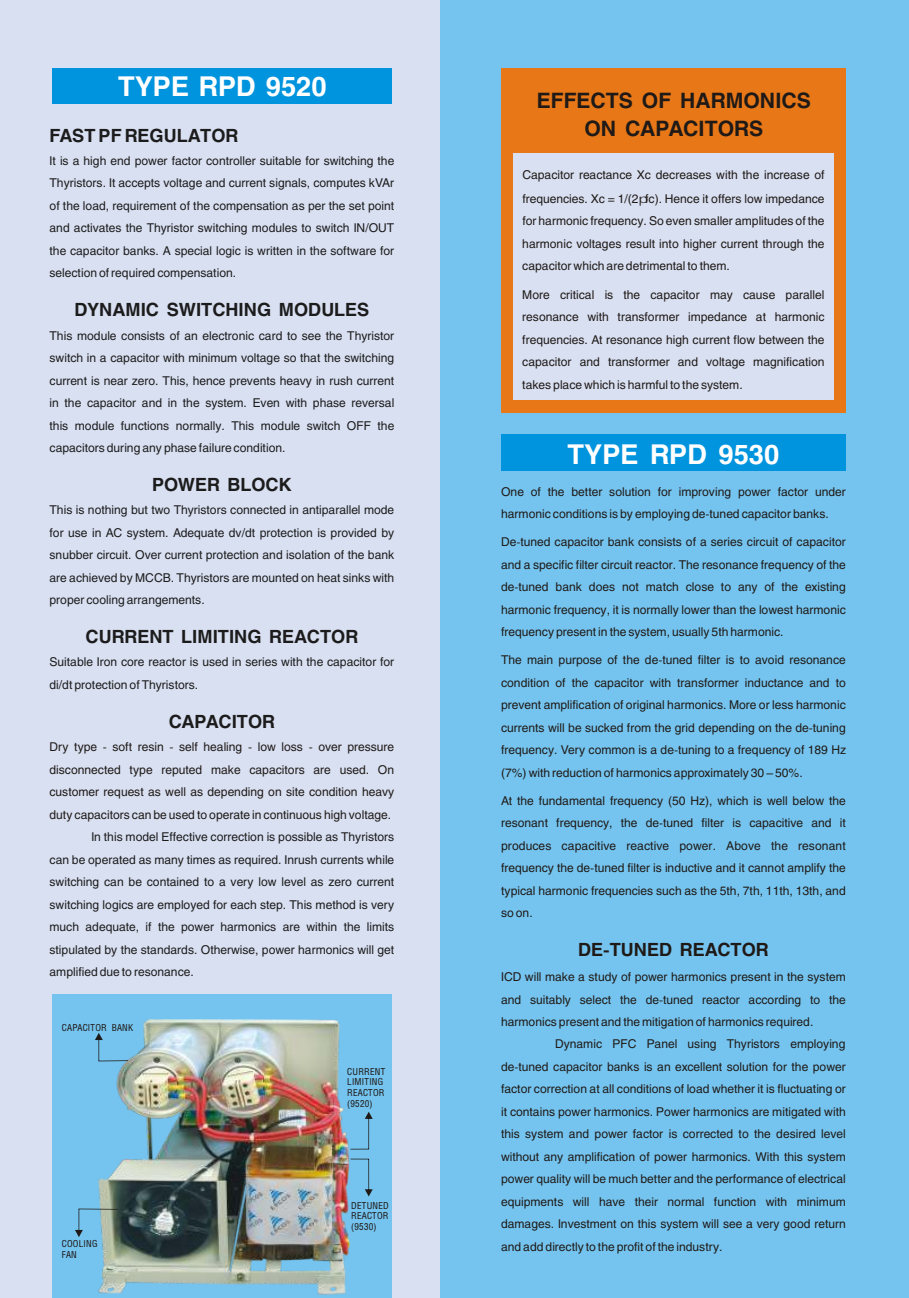
<style>
.page{position:relative;width:909px;height:1298px;background:#fff}
.page>*{position:absolute;margin:0;border:0;box-sizing:border-box;transform-origin:0 0}
.t1{font:700 27px "Helios";color:#fff}
.t2{font:700 21px/28.8px "Helios";color:#1f1a17;text-align:center}
.t3{font:700 18px "Helios";color:#1c1c1c}
.t4{font:700 18px "Helios";color:#1f1a17}
.t5{font:12px/22.5px "Helios";color:#1f1a17;text-align:justify}
.t6{font:12px/22.5px "Helios";color:#1c1c1c;text-align:justify}
.t7{font:100 condensed 10.5px/10.5px "Helvetica";color:#1f1a17}
</style>
<div class="page">
<div style="left:0;top:0;width:908px;height:1298px;background:#d9e0f2"></div>
<div style="left:440px;top:0;width:468px;height:1298px;background:#75c4f0"></div>
<div style="left:52px;top:995px;width:339px;height:303px;background:#75c4f0"></div>
<img style="left:98px;top:1019px;width:252px;height:275px">
<div style="left:52px;top:68px;width:339px;height:36px;background:#0094de"></div>
<div style="left:501px;top:435px;width:344px;height:36px;background:#0094de"></div>
<div style="left:501px;top:68px;width:344px;height:344px;background:#e87817"></div>
<div style="left:513px;top:153px;width:320px;height:247px;background:#d9e0f2"></div>
<svg style="left:95px;top:1033px;width:33px;height:28px"></svg>
<svg style="left:75px;top:1208px;width:43px;height:29px"></svg>
<svg style="left:350px;top:1111px;width:22px;height:38px"></svg>
<svg style="left:350px;top:1158px;width:22px;height:38px"></svg>
<h1 class="t1" style="left:118px;top:71px;width:210px">TYPE RPD 9520</h1>
<h3 class="t3" style="left:50px;top:125px;width:190px">FAST PF REGULATOR</h3>
<p class="t6" style="left:50px;top:149px;width:346px">It is a high end power factor controller suitable for switching the Thyristors. It accepts voltage and current signals, computes kVAr of the load, requirement of the compensation as per the set point and activates the Thyristor switching modules to switch IN/OUT the capacitor banks. A special logic is written in the software for selection of required compensation.</p>
<h3 class="t3" style="left:74px;top:299px;width:296px">DYNAMIC SWITCHING MODULES</h3>
<p class="t6" style="left:50px;top:324px;width:346px">This module consists of an electronic card to see the Thyristor switch in a capacitor with minimum voltage so that the switching current is near zero. This, hence prevents heavy in rush current in the capacitor and in the system. Even with phase reversal this module functions normally. This module switch OFF the capacitors during any phase failure condition.</p>
<h3 class="t3" style="left:152px;top:474px;width:141px">POWER BLOCK</h3>
<p class="t6" style="left:50px;top:498px;width:346px">This is nothing but two Thyristors connected in antiparallel mode for use in AC system. Adequate dv/dt protection is provided by snubber circuit. Over current protection and isolation of the bank are achieved by MCCB. Thyristors are mounted on heat sinks with proper cooling arrangements.</p>
<h3 class="t3" style="left:86px;top:626px;width:274px">CURRENT LIMITING REACTOR</h3>
<p class="t6" style="left:49px;top:651px;width:346px">Suitable Iron core reactor is used in series with the capacitor for di/dt protection of Thyristors.</p>
<h3 class="t3" style="left:169px;top:711px;width:108px">CAPACITOR</h3>
<p class="t5" style="left:49px;top:735px;width:346px">Dry type - soft resin - self healing - low loss - over pressure disconnected type reputed make capacitors are used. On customer request as well as depending on site condition heavy duty capacitors can be used to operate in continuous high voltage.</p>
<p class="t6" style="left:49px;top:825px;width:346px;text-indent:42px">In this model Effective correction is possible as Thyristors can be operated as many times as required. Inrush currents while switching can be contained to a very low level as zero current switching logics are employed for each step. This method is very much adequate, if the power harmonics are within the limits stipulated by the standards. Otherwise, power harmonics will get amplified due to resonance.</p>
<p class="t7" style="left:62px;top:1022px;width:73px">CAPACITOR BANK</p>
<p class="t7" style="left:62px;top:1239px;width:37px">COOLING<br>FAN</p>
<p class="t7" style="left:347px;top:1067px;width:40px">CURRENT<br>LIMITING<br>REACTOR (9520)</p>
<p class="t7" style="left:351px;top:1201px;width:39px;text-align:justify">DETUNED REACTOR (9530)</p>
<h2 class="t2" style="left:536px;top:85px;width:275px">EFFECTS OF HARMONICS<br>ON CAPACITORS</h2>
<p class="t5" style="left:522px;top:163px;width:303px">Capacitor reactance Xc decreases with the increase of frequencies. Xc = 1/(2 fc). Hence it offers low impedance for harmonic frequency. So even smaller amplitudes of the harmonic voltages result into higher current through the capacitor which are detrimental to them.</p>
<p class="t5" style="left:522px;top:283px;width:303px">More critical is the capacitor may cause parallel resonance with transformer impedance at harmonic frequencies. At resonance high current flow between the capacitor and transformer and voltage magnification takes place which is harmful to the system.</p>
<h1 class="t1" style="left:567px;top:439px;width:213px">TYPE RPD 9530</h1>
<p class="t5" style="left:501px;top:480px;width:346px">One of the better solution for improving power factor under harmonic conditions is by employing de-tuned capacitor banks.</p>
<p class="t5" style="left:501px;top:530px;width:346px">De-tuned capacitor bank consists of a series circuit of capacitor and a specific filter circuit reactor. The resonance frequency of the de-tuned bank does not match close to any of the existing harmonic frequency, it is normally lower than the lowest harmonic frequency present in the system, usually 5th harmonic.</p>
<p class="t5" style="left:501px;top:648px;width:346px">The main purpose of the de-tuned filter is to avoid resonance condition of the capacitor with transformer inductance and to prevent amplification of original harmonics. More or less harmonic currents will be sucked from the grid depending on the de-tuning frequency. Very common is a de-tuning to a frequency of 189 Hz (7%) with reduction of harmonics approximately 30 – 50%.</p>
<p class="t5" style="left:501px;top:789px;width:346px">At the fundamental frequency (50 Hz), which is well below the resonant frequency, the de-tuned filter is capacitive and it produces capacitive reactive power. Above the resonant frequency the de-tuned filter is inductive and it cannot amplify the typical harmonic frequencies such as the 5th, 7th, 11th, 13th, and so on.</p>
<h3 class="t4" style="left:578px;top:939px;width:192px">DE-TUNED REACTOR</h3>
<p class="t5" style="left:501px;top:965px;width:346px">ICD will make a study of power harmonics present in the system</p>
<p class="t5" style="left:501px;top:987px;width:346px">and suitably select the de-tuned reactor according to the</p>
<p class="t5" style="left:501px;top:1010px;width:313px">harmonics present and the mitigation of harmonics required.</p>
<p class="t5" style="left:555px;top:1032px;width:292px">Dynamic PFC Panel using Thyristors employing</p>
<p class="t5" style="left:501px;top:1055px;width:346px">de-tuned capacitor banks is an excellent solution for the power</p>
<p class="t5" style="left:501px;top:1077px;width:346px">factor correction at all conditions of load whether it is fluctuating or</p>
<p class="t5" style="left:501px;top:1100px;width:346px">it contains power harmonics. Power harmonics are mitigated with</p>
<p class="t5" style="left:501px;top:1122px;width:346px">this system and power factor is corrected to the desired level</p>
<p class="t5" style="left:501px;top:1145px;width:346px">without any amplification of power harmonics. With this system</p>
<p class="t5" style="left:501px;top:1167px;width:346px">power quality will be much better and the performance of electrical</p>
<p class="t5" style="left:501px;top:1190px;width:346px">equipments will have their normal function with minimum</p>
<p class="t5" style="left:501px;top:1212px;width:346px">damages. Investment on this system will see a very good return</p>
<p class="t5" style="left:501px;top:1235px;width:223px">and add directly to the profit of the industry.</p>
</div>
